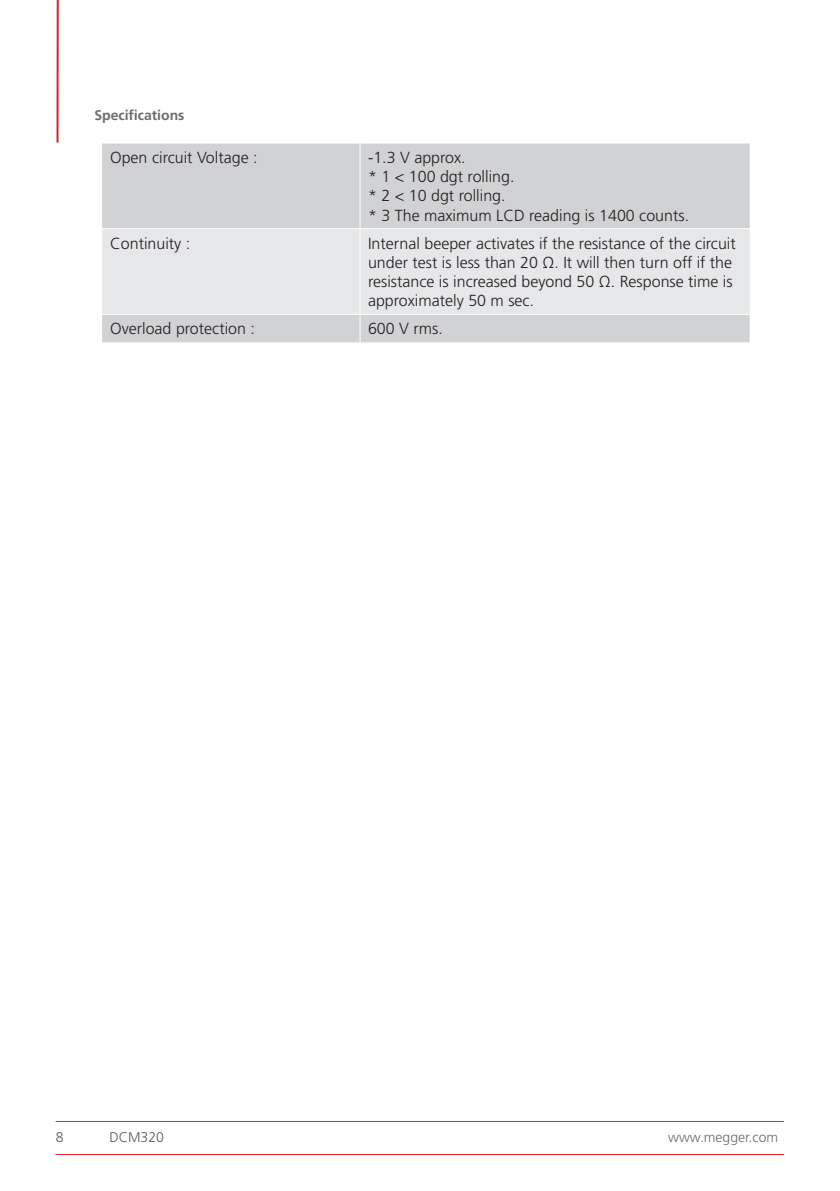
<style>
.page{position:relative;width:840px;height:1191px;background:#fff}
.page>*{position:absolute;margin:0;border:0;box-sizing:border-box;transform-origin:0 0}
.t1{font:300 16px/19.2px "Frutiger LT Pro";color:#231f20}
.t2{font:300 14px "Frutiger LT Pro";color:#6c6d70}
.t3{font:700 14px "Frutiger LT Pro";color:#6c6d70}
.t4{font:300 14px "Frutiger LT Pro";color:#57585a}
</style>
<div class="page">
<hr style="left:56px;top:1121px;width:727px;height:1px;background:#ee1d23">
<hr style="left:56px;top:1154px;width:727px;height:1px;background:#ee1d23">
<hr style="left:56px;top:0;width:3px;height:142px;background:#d1232a">
<div style="left:102px;top:143px;width:647px;height:199px;background:#d1d2d4"></div>
<div style="left:102px;top:229px;width:647px;height:85px;background:#e6e7e9"></div>
<hr style="left:359px;top:143px;width:1px;height:85px;background:#fff">
<hr style="left:102px;top:228px;width:258px;height:1px;background:#fff">
<hr style="left:360px;top:228px;width:389px;height:1px;background:#fff">
<hr style="left:359px;top:229px;width:1px;height:85px;background:#fff">
<hr style="left:102px;top:314px;width:258px;height:1px;background:#fff">
<hr style="left:360px;top:314px;width:389px;height:1px;background:#fff">
<svg style="left:359px;top:315px;width:1px;height:27px"></svg>
<p class="t3" style="left:94px;top:107px;width:91px">Specifications</p>
<p class="t1" style="left:110px;top:148px;width:149px">Open circuit Voltage :</p>
<p class="t1" style="left:368px;top:148px;width:322px">-1.3 V approx.<br>* 1 &lt; 100 dgt rolling.<br>* 2 &lt; 10 dgt rolling.<br>* 3 The maximum LCD reading is 1400 counts.</p>
<p class="t1" style="left:110px;top:234px;width:82px">Continuity :</p>
<p class="t1" style="left:368px;top:234px;width:369px">Internal beeper activates if the resistance of the circuit under test is less than 20 Ω. It will then turn off if the resistance is increased beyond 50 Ω. Response time is approximately 50 m sec.</p>
<p class="t1" style="left:110px;top:319px;width:146px">Overload protection :</p>
<p class="t1" style="left:368px;top:319px;width:76px">600 V rms.</p>
<p class="t4" style="left:56px;top:1128px;width:9px">8</p>
<p class="t4" style="left:109px;top:1129px;width:56px">DCM320</p>
<p class="t2" style="left:667px;top:1129px;width:111px">www.megger.com</p>
</div>
